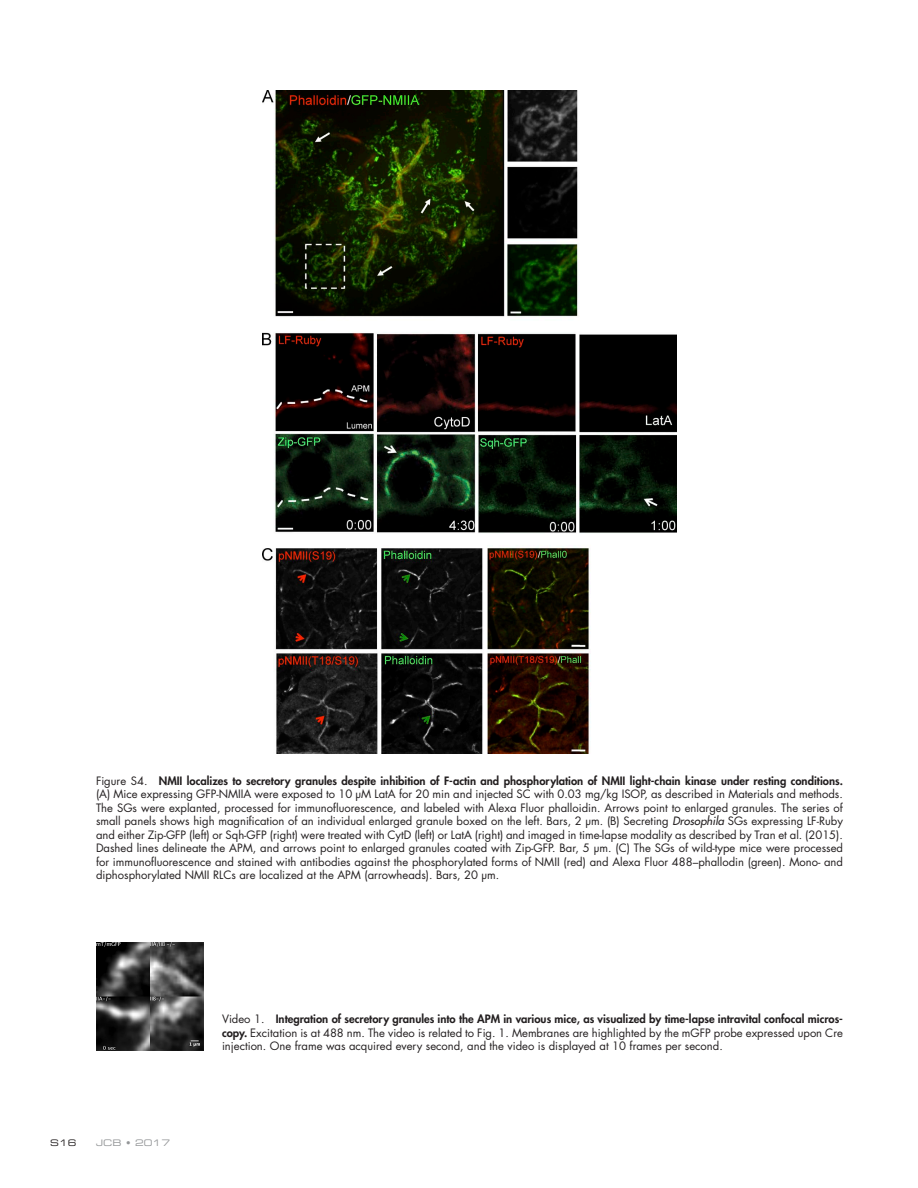
<style>
.page{position:relative;width:918px;height:1188px;background:#fff}
.page>*{position:absolute;margin:0;border:0;box-sizing:border-box;transform-origin:0 0}
.t1{font:11.25px/13.5px "Futura Std";color:#231f20;text-align:justify}
.t2{font:9px "Eurostile LT Std Ex 2";letter-spacing:.01em;color:#949698}
.t3{font:9px "Eurostile LT Std Ex 2";color:#231f20}
.s1{font-weight:800}
.s2{font-weight:500;font-style:italic}
</style>
<div class="page">
<img style="left:262px;top:90px;width:415px;height:663px">
<img style="left:96px;top:942px;width:108px;height:108px">
<p class="t1" style="left:96px;top:774px;width:749px">Figure S4. <span class="s1">NMII localizes to secretory granules despite inhibition of F-actin and phosphorylation of NMII light-chain kinase under resting conditions. </span>(A) Mice expressing GFP-NMIIA were exposed to 10 µM LatA for 20 min and injected SC with 0.03 mg/kg ISOP, as described in Materials and methods.<br>The SGs were explanted, processed for immunofluorescence, and labeled with Alexa Fluor phalloidin. Arrows point to enlarged granules. The series of small panels shows high magnification of an individual enlarged granule boxed on the left. Bars, 2 µm. (B) Secreting <span class="s2">Drosophila</span> SGs expressing LF-Ruby and either Zip-GFP (left) or Sqh-GFP (right) were treated with CytD (left) or LatA (right) and imaged in time-lapse modality as described by Tran et al. (2015).<br>Dashed lines delineate the APM, and arrows point to enlarged granules coated with Zip-GFP. Bar, 5 µm. (C) The SGs of wild-type mice were processed for immunofluorescence and stained with antibodies against the phosphorylated forms of NMII (red) and Alexa Fluor 488–phallodin (green). Mono- and diphosphorylated NMII RLCs are localized at the APM (arrowheads). Bars, 20 µm.</p>
<p class="t3" style="left:50px;top:1136px;width:28px">S16</p>
<p class="t2" style="left:96px;top:1136px;width:76px">JCB • 2017</p>
<p class="t1" style="left:222px;top:1013px;width:623px">Video 1. <span class="s1">Integration of secretory granules into the APM in various mice, as visualized by time-lapse intravital confocal micros&shy;copy.</span> Excitation is at 488 nm. The video is related to Fig. 1. Membranes are highlighted by the mGFP probe expressed upon Cre injection. One frame was acquired every second, and the video is displayed at 10 frames per second.</p>
</div>
